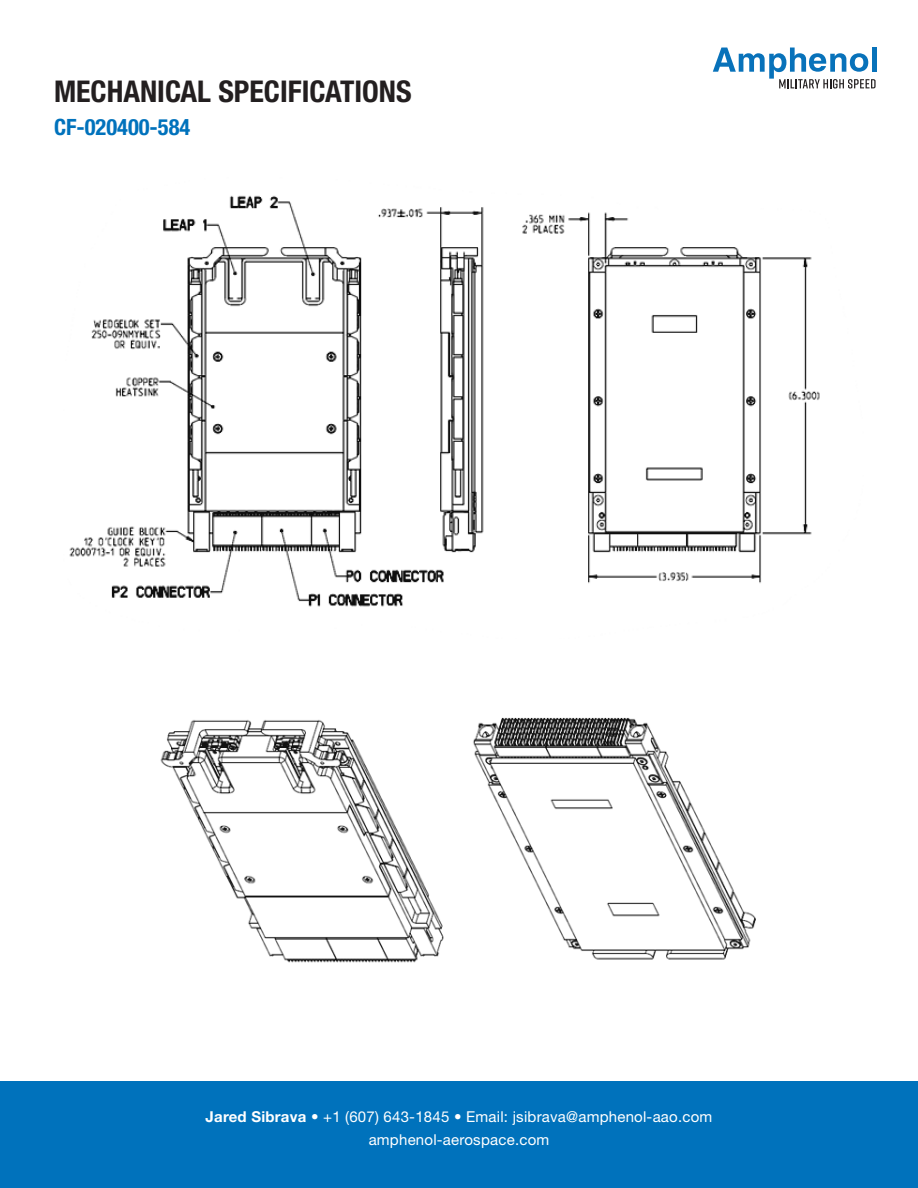
<style>
.page{position:relative;width:918px;height:1188px;background:#fff}
.page>*{position:absolute;margin:0;border:0;box-sizing:border-box;transform-origin:0 0}
.Heading-inside_pages{font:700 condensed 30px "Helvetica Neue LT Std";color:#231f20}
.Features-headline{font:700 condensed 22.5px "Helvetica Neue LT Std";color:#0072bc}
.t1{font:15px/22.5px "Helvetica Neue LT Std";letter-spacing:.015em;color:#fff;text-align:center}
.s1{font-weight:700}
.s2{font-weight:300}
</style>
<div class="page">
<div style="left:0;top:1082px;width:918px;height:106px;background:#0072bc"></div>
<svg style="left:713px;top:48px;width:163px;height:41px"></svg>
<img style="left:69px;top:195px;width:751px;height:412px">
<img style="left:160px;top:717px;width:596px;height:246px">
<p class="Heading-inside_pages" style="left:54px;top:74px;width:359px">MECHANICAL SPECIFICATIONS</p>
<p class="Features-headline" style="left:54px;top:113px;width:138px">CF-020400-584</p>
<p class="t1" style="left:206px;top:1106px;width:508px"><span class="s1">Jared Sibrava</span> <span class="s2">•</span> +1 (607) 643-1845 <span class="s2">•</span> Email: jsibrava@amphenol-aao.com amphenol-aerospace.com</p>
</div>
